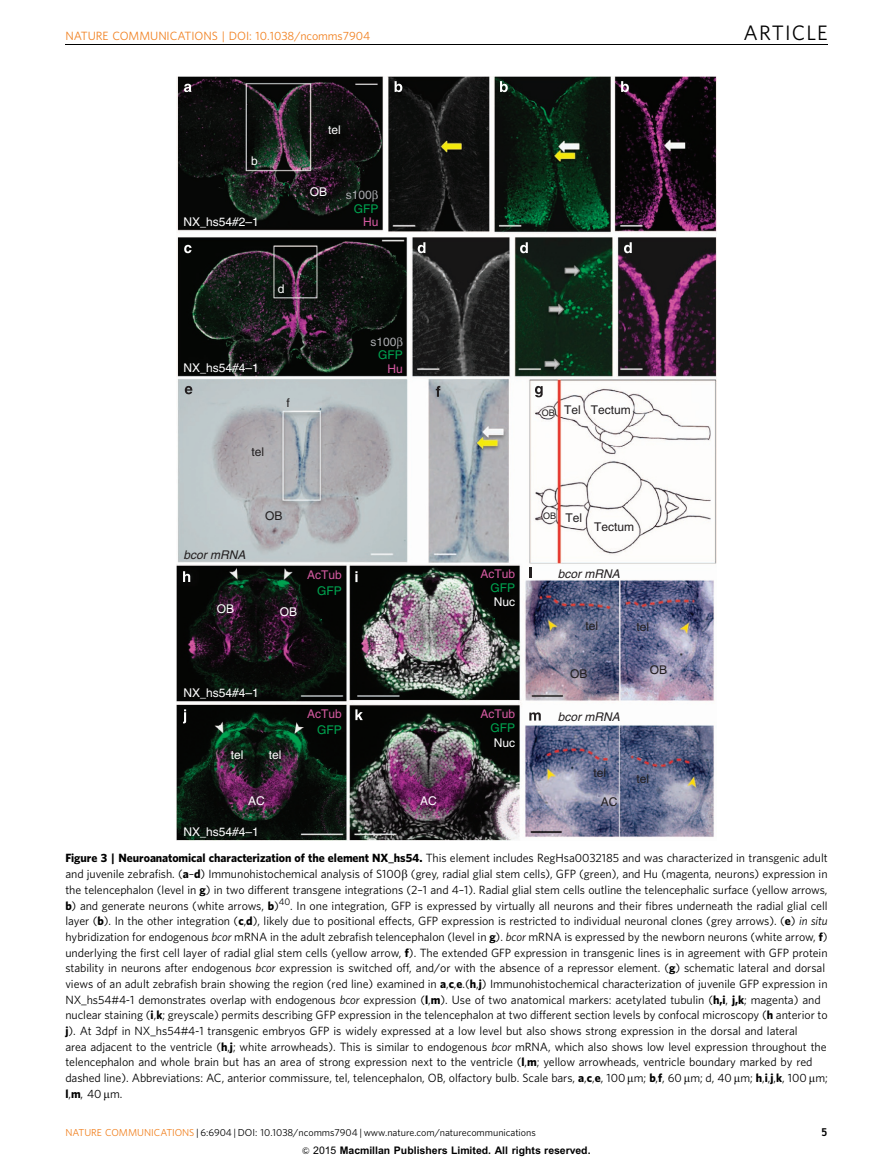
<style>
.page{position:relative;width:893px;height:1174px;background:#fff}
.page>*{position:absolute;margin:0;border:0;box-sizing:border-box;transform-origin:0 0}
.t1{font:20.85px "Adv O Tea 1 a 7398";letter-spacing:.055em;color:#000}
.t2{font:12px/15.8px "Adv O Tea 1 a 7398";color:#000}
.t3{font:12px "Helvetica";color:#fff}
.t4{font:12px "Adv O Tea 1 a 7398";color:#f1801f}
.t5{font:12px "Helvetica";color:#231f20}
.t6{font:italic 12px "Helvetica";color:#231f20}
.t7{font:12px "Helvetica";color:#d55aa1}
.t8{font:12px "Helvetica";color:#00a550}
.t9{font:12px "Helvetica";color:#a8a9ad}
.t10{font:10.8px "Adv T Tda 6 f 6 cb 8.B";color:#000}
.t11{font:10.5px "Adv PAD35";color:#000}
.t12{font:10.05px "Adv O Tea 1 a 7398";color:#000}
.t13{font:9px "Helvetica";color:#231f20}
.s1{font-family:"Adv O Tcb 88 df 00"}
.s2{font-family:"Adv Pi 1"}
.s3{font-family:"Adv OT9 bd 21 c 25.I"}
.s4{color:#f1801f}
.s5{font-family:"Adv TA42"}
.s6{font-family:"Adv PAD33"}
</style>
<div class="page">
<img style="left:177px;top:76px;width:539px;height:764px">
<svg style="left:436px;top:386px;width:4px;height:11px"></svg>
<svg style="left:535px;top:386px;width:8px;height:11px"></svg>
<svg style="left:185px;top:386px;width:7px;height:8px"></svg>
<svg style="left:184px;top:84px;width:7px;height:8px"></svg>
<svg style="left:395px;top:81px;width:7px;height:11px"></svg>
<svg style="left:500px;top:81px;width:8px;height:11px"></svg>
<svg style="left:621px;top:81px;width:8px;height:11px"></svg>
<svg style="left:418px;top:242px;width:7px;height:11px"></svg>
<svg style="left:520px;top:242px;width:8px;height:11px"></svg>
<svg style="left:184px;top:245px;width:8px;height:8px"></svg>
<svg style="left:624px;top:242px;width:8px;height:11px"></svg>
<svg style="left:183px;top:571px;width:7px;height:11px"></svg>
<svg style="left:355px;top:571px;width:2px;height:11px"></svg>
<svg style="left:183px;top:709px;width:3px;height:14px"></svg>
<svg style="left:355px;top:709px;width:8px;height:11px"></svg>
<svg style="left:529px;top:567px;width:2px;height:10px"></svg>
<svg style="left:529px;top:712px;width:12px;height:8px"></svg>
<hr style="left:65px;top:44px;width:763px;height:1px;background:#000">
<svg style="left:373px;top:190px;width:5px;height:12px"></svg>
<svg style="left:397px;top:337px;width:6px;height:12px"></svg>
<p class="t4" style="left:65px;top:32px;width:306px">NATURE COMMUNICATIONS | DOI: 10.1038/ncomms7904</p>
<h1 class="t1" style="left:744px;top:25px;width:85px">ARTICLE</h1>
<p class="t3" style="left:251px;top:156px;width:8px">b</p>
<p class="t3" style="left:183px;top:217px;width:77px">NX_hs54#2–1</p>
<p class="t3" style="left:328px;top:126px;width:14px">tel</p>
<p class="t3" style="left:310px;top:187px;width:19px">OB</p>
<p class="t9" style="left:346px;top:191px;width:28px">s100</p>
<p class="t8" style="left:354px;top:204px;width:26px">GFP</p>
<p class="t7" style="left:363px;top:217px;width:17px">Hu</p>
<p class="t3" style="left:278px;top:285px;width:8px">d</p>
<p class="t3" style="left:183px;top:363px;width:77px">NX_hs54#4–1</p>
<p class="t5" style="left:251px;top:448px;width:14px">tel</p>
<p class="t5" style="left:286px;top:399px;width:5px">f</p>
<p class="t9" style="left:370px;top:337px;width:28px">s100</p>
<p class="t8" style="left:378px;top:351px;width:26px">GFP</p>
<p class="t7" style="left:388px;top:364px;width:17px">Hu</p>
<p class="t13" style="left:542px;top:410px;width:15px">OB</p>
<p class="t5" style="left:591px;top:405px;width:42px">Tectum</p>
<p class="t5" style="left:564px;top:405px;width:18px">Tel</p>
<p class="t6" style="left:183px;top:550px;width:64px">bcor mRNA</p>
<p class="t3" style="left:217px;top:604px;width:19px">OB</p>
<p class="t5" style="left:265px;top:512px;width:19px">OB</p>
<p class="t13" style="left:543px;top:512px;width:15px">OB</p>
<p class="t5" style="left:565px;top:513px;width:18px">Tel</p>
<p class="t5" style="left:594px;top:522px;width:42px">Tectum</p>
<p class="t6" style="left:558px;top:569px;width:64px">bcor mRNA</p>
<p class="t7" style="left:480px;top:569px;width:36px">AcTub</p>
<p class="t7" style="left:307px;top:570px;width:36px">AcTub</p>
<p class="t3" style="left:280px;top:607px;width:19px">OB</p>
<p class="t8" style="left:317px;top:587px;width:26px">GFP</p>
<p class="t8" style="left:490px;top:583px;width:26px">GFP</p>
<p class="t3" style="left:494px;top:597px;width:23px">Nuc</p>
<p class="t5" style="left:585px;top:622px;width:14px">tel</p>
<p class="t5" style="left:636px;top:622px;width:14px">tel</p>
<p class="t3" style="left:183px;top:688px;width:77px">NX_hs54#4–1</p>
<p class="t7" style="left:307px;top:710px;width:36px">AcTub</p>
<p class="t8" style="left:317px;top:725px;width:26px">GFP</p>
<p class="t7" style="left:480px;top:709px;width:36px">AcTub</p>
<p class="t3" style="left:494px;top:738px;width:23px">Nuc</p>
<p class="t8" style="left:490px;top:724px;width:26px">GFP</p>
<p class="t5" style="left:570px;top:669px;width:19px">OB</p>
<p class="t6" style="left:558px;top:712px;width:64px">bcor mRNA</p>
<p class="t5" style="left:650px;top:665px;width:19px">OB</p>
<p class="t3" style="left:231px;top:750px;width:14px">tel</p>
<p class="t3" style="left:269px;top:750px;width:14px">tel</p>
<p class="t3" style="left:248px;top:796px;width:18px">AC</p>
<p class="t3" style="left:420px;top:796px;width:18px">AC</p>
<p class="t5" style="left:601px;top:797px;width:18px">AC</p>
<p class="t5" style="left:593px;top:769px;width:14px">tel</p>
<p class="t3" style="left:183px;top:827px;width:77px">NX_hs54#4–1</p>
<p class="t5" style="left:636px;top:775px;width:14px">tel</p>
<p class="t2" style="left:65px;top:851px;width:764px"><span class="s1">Figure 3 | Neuroanatomical characterization of the element NX_hs54.</span> This element includes RegHsa0032185 and was characterized in transgenic adult and juvenile zebrafish. (<span class="s1">a</span>–<span class="s1">d</span>) Immunohistochemical analysis of S100<span class="s2">b</span> (grey, radial glial stem cells), GFP (green), and Hu (magenta, neurons) expression in the telencephalon (level in <span class="s1">g</span>) in two different transgene integrations (2–1 and 4–1). Radial glial stem cells outline the telencephalic surface (yellow arrows, <span class="s1">b</span>) and generate neurons (white arrows, <span class="s1">b</span>)<sup>40</sup>. In one integration, GFP is expressed by virtually all neurons and their fibres underneath the radial glial cell layer (<span class="s1">b</span>). In the other integration (<span class="s1">c</span>,<span class="s1">d</span>), likely due to positional effects, GFP expression is restricted to individual neuronal clones (grey arrows). (<span class="s1">e</span>) <span class="s3">in situ </span>hybridization for endogenous <span class="s3">bcor</span> mRNA in the adult zebrafish telencephalon (level in <span class="s1">g</span>). <span class="s3">bcor</span> mRNA is expressed by the newborn neurons (white arrow, <span class="s1">f</span>) underlying the first cell layer of radial glial stem cells (yellow arrow, <span class="s1">f</span>). The extended GFP expression in transgenic lines is in agreement with GFP protein stability in neurons after endogenous <span class="s3">bcor</span> expression is switched off, and/or with the absence of a repressor element. (<span class="s1">g</span>) schematic lateral and dorsal views of an adult zebrafish brain showing the region (red line) examined in <span class="s1">a</span>,<span class="s1">c</span>,<span class="s1">e</span>.(<span class="s1">h</span>,<span class="s1">j</span>) Immunohistochemical characterization of juvenile GFP expression in NX_hs54#4-1 demonstrates overlap with endogenous <span class="s3">bcor</span> expression (<span class="s1">l</span>,<span class="s1">m</span>). Use of two anatomical markers: acetylated tubulin (<span class="s1">h,i</span>, <span class="s1">j,k</span>; magenta) and nuclear staining (<span class="s1">i</span>,<span class="s1">k</span>; greyscale) permits describing GFP expression in the telencephalon at two different section levels by confocal microscopy (<span class="s1">h</span> anterior to <span class="s1">j</span>). At 3dpf in NX_hs54#4-1 transgenic embryos GFP is widely expressed at a low level but also shows strong expression in the dorsal and lateral<br>area adjacent to the ventricle (<span class="s1">h</span>,<span class="s1">j</span>; white arrowheads). This is similar to endogenous <span class="s3">bcor</span> mRNA, which also shows low level expression throughout the telencephalon and whole brain but has an area of strong expression next to the ventricle (<span class="s1">l</span>,<span class="s1">m</span>; yellow arrowheads, ventricle boundary marked by red dashed line). Abbreviations: AC, anterior commissure, tel, telencephalon, OB, olfactory bulb. Scale bars, <span class="s1">a</span>,<span class="s1">c</span>,<span class="s1">e</span>, 100 <span class="s2">m</span>m; <span class="s1">b</span>,<span class="s1">f</span>, 60 <span class="s2">m</span>m; d, 40 <span class="s2">m</span>m; <span class="s1">h</span>,<span class="s1">i</span>,<span class="s1">j</span>,<span class="s1">k</span>, 100 <span class="s2">m</span>m; <span class="s1">l</span>,<span class="s1">m</span>, 40 <span class="s2">m</span>m.</p>
<p class="t12" style="left:65px;top:1128px;width:472px"><span class="s4">NATURE COMMUNICATIONS</span> | 6:6904 | DOI: 10.1038/ncomms7904 | www.nature.com/naturecommunications</p>
<p class="t10" style="left:821px;top:1128px;width:8px">5</p>
<p class="t11" style="left:302px;top:1146px;width:290px"><span class="s5">&amp;</span> <span class="s6">2015</span> Macmillan Publishers Limited. All rights reserved.</p>
</div>
